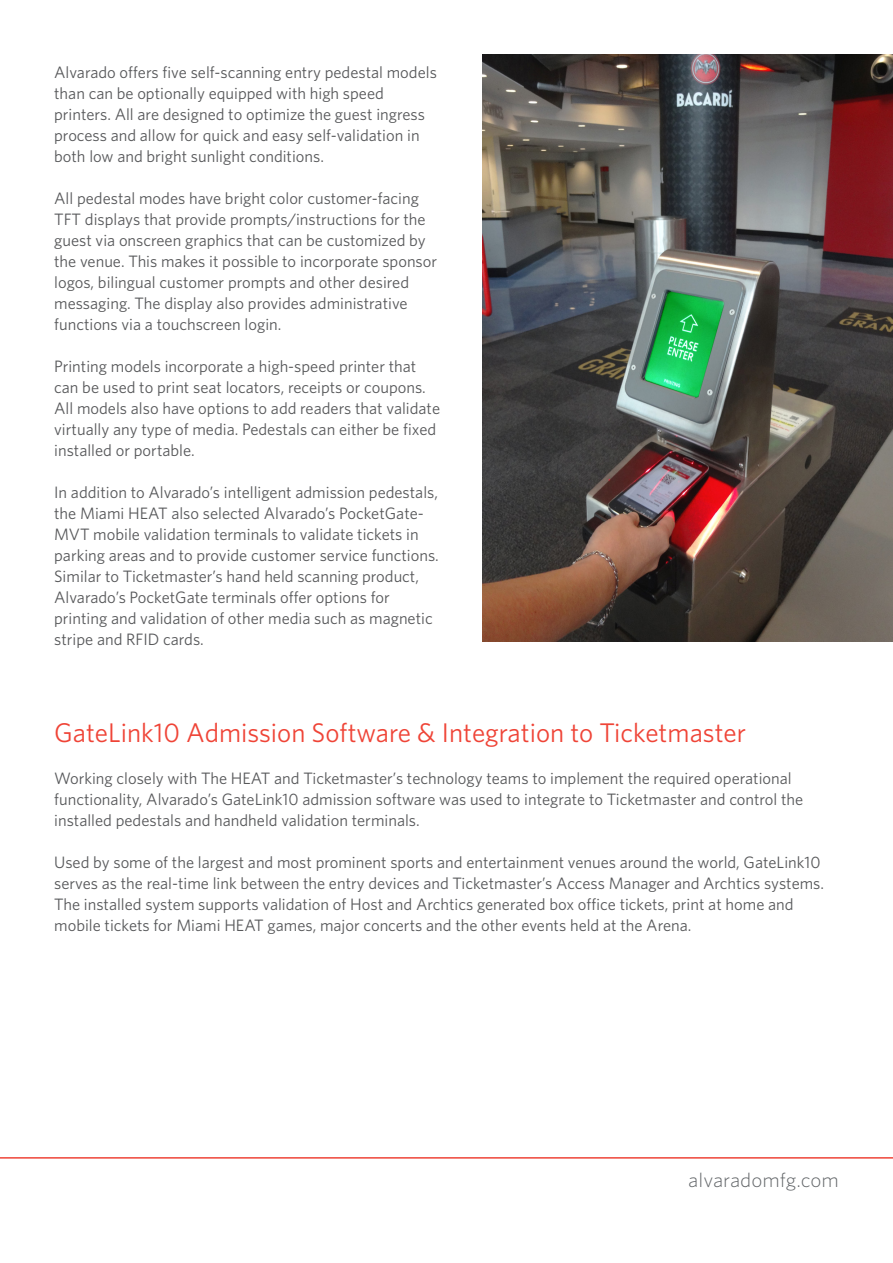
<style>
.page{position:relative;width:893px;height:1263px;background:#fff}
.page>*{position:absolute;margin:0;border:0;box-sizing:border-box;transform-origin:0 0}
.fliess_Imagetext{font:27px "Whitney";color:#ef4437}
.t1{font:300 18px "Whitney S Sm";color:#636669}
.fliess_Imagetext-2{font:16.5px/21px "Whitney";color:#57585a}
</style>
<div class="page">
<hr style="left:0;top:1157px;width:893px;height:1px;background:#ef4437">
<img style="left:483px;top:54px;width:410px;height:588px">
<p class="fliess_Imagetext-2" style="left:54px;top:61px;width:384px">Alvarado offers five self-scanning entry pedestal models than can be optionally equipped with high speed printers. All are designed to optimize the guest ingress process and allow for quick and easy self-validation in both low and bright sunlight conditions.</p>
<p class="fliess_Imagetext-2" style="left:54px;top:187px;width:384px">All pedestal modes have bright color customer-facing TFT displays that provide prompts/instructions for the guest via onscreen graphics that can be customized by the venue. This makes it possible to incorporate sponsor logos, bilingual customer prompts and other desired messaging. The display also provides administrative functions via a touchscreen login.</p>
<p class="fliess_Imagetext-2" style="left:54px;top:355px;width:387px">Printing models incorporate a high-speed printer that can be used to print seat locators, receipts or coupons.<br>All models also have options to add readers that validate virtually any type of media. Pedestals can either be fixed installed or portable.</p>
<p class="fliess_Imagetext-2" style="left:54px;top:481px;width:386px">In addition to Alvarado’s intelligent admission pedestals, the Miami HEAT also selected Alvarado’s PocketGate-MVT mobile validation terminals to validate tickets in parking areas and to provide customer service functions.<br>Similar to Ticketmaster’s hand held scanning product, Alvarado’s PocketGate terminals offer options for printing and validation of other media such as magnetic stripe and RFID cards.</p>
<p class="fliess_Imagetext" style="left:54px;top:715px;width:693px">GateLink10 Admission Software &amp; Integration to Ticketmaster</p>
<p class="fliess_Imagetext-2" style="left:54px;top:767px;width:751px">Working closely with The HEAT and Ticketmaster’s technology teams to implement the required operational functionality, Alvarado’s GateLink10 admission software was used to integrate to Ticketmaster and control the installed pedestals and handheld validation terminals.</p>
<p class="fliess_Imagetext-2" style="left:54px;top:851px;width:771px">Used by some of the largest and most prominent sports and entertainment venues around the world, GateLink10 serves as the real-time link between the entry devices and Ticketmaster’s Access Manager and Archtics systems.<br>The installed system supports validation of Host and Archtics generated box office tickets, print at home and mobile tickets for Miami HEAT games, major concerts and the other events held at the Arena.</p>
<p class="t1" style="left:688px;top:1168px;width:152px">alvaradomfg.com</p>
</div>
